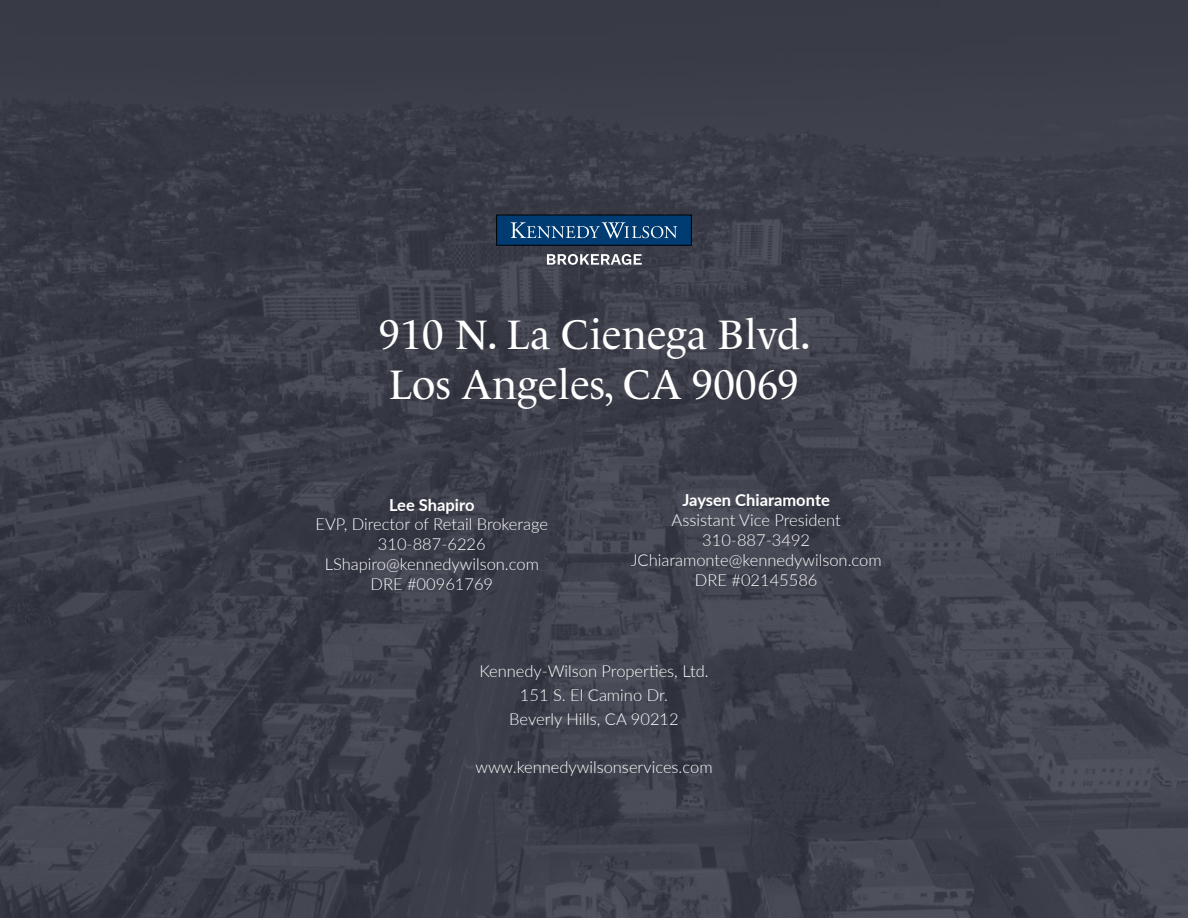
<style>
.page{position:relative;width:1188px;height:918px;background:#fff}
.page>*{position:absolute;margin:0;border:0;box-sizing:border-box;transform-origin:0 0}
.t1{font:42px/50.4px "Le Monde Livre Std";color:#fff}
.t2{font:300 16.5px/19.8px "Lato";color:#fff;text-align:center}
.t3{font:700 16.5px "Lato";color:#fff}
</style>
<div class="page">
<img style="left:0;top:0;width:1188px;height:918px">
<svg style="left:547px;top:254px;width:95px;height:11px"></svg>
<div style="left:497px;top:215px;width:194px;height:30px;background:#003c71"></div>
<div style="left:496px;top:215px;width:196px;height:31px;border:1px solid #000"></div>
<svg style="left:511px;top:222px;width:166px;height:16px"></svg>
<h1 class="t1" style="left:379px;top:309px;width:433px">910 N. La Cienega Blvd.<br>Los Angeles, CA 90069</h1>
<p class="t3" style="left:389px;top:492px;width:87px">Lee Shapiro</p>
<p class="t2" style="left:316px;top:514px;width:234px">EVP, Director of Retail Brokerage<br>310-887-6226<br>LShapiro@kennedywilson.com<br>DRE #00961769</p>
<p class="t3" style="left:682px;top:488px;width:149px">Jaysen Chiaramonte</p>
<p class="t2" style="left:631px;top:510px;width:252px">Assistant Vice President<br>310-887-3492<br>JChiaramonte@kennedywilson.com<br>DRE #02145586</p>
<p class="t2" style="left:479px;top:659px;width:231px;line-height:24px">Kennedy-Wilson Properties, Ltd.<br>151 S. El Camino Dr.<br>Beverly Hills, CA 90212</p>
<p class="t2" style="left:475px;top:757px;width:239px">www.kennedywilsonservices.com</p>
</div>
